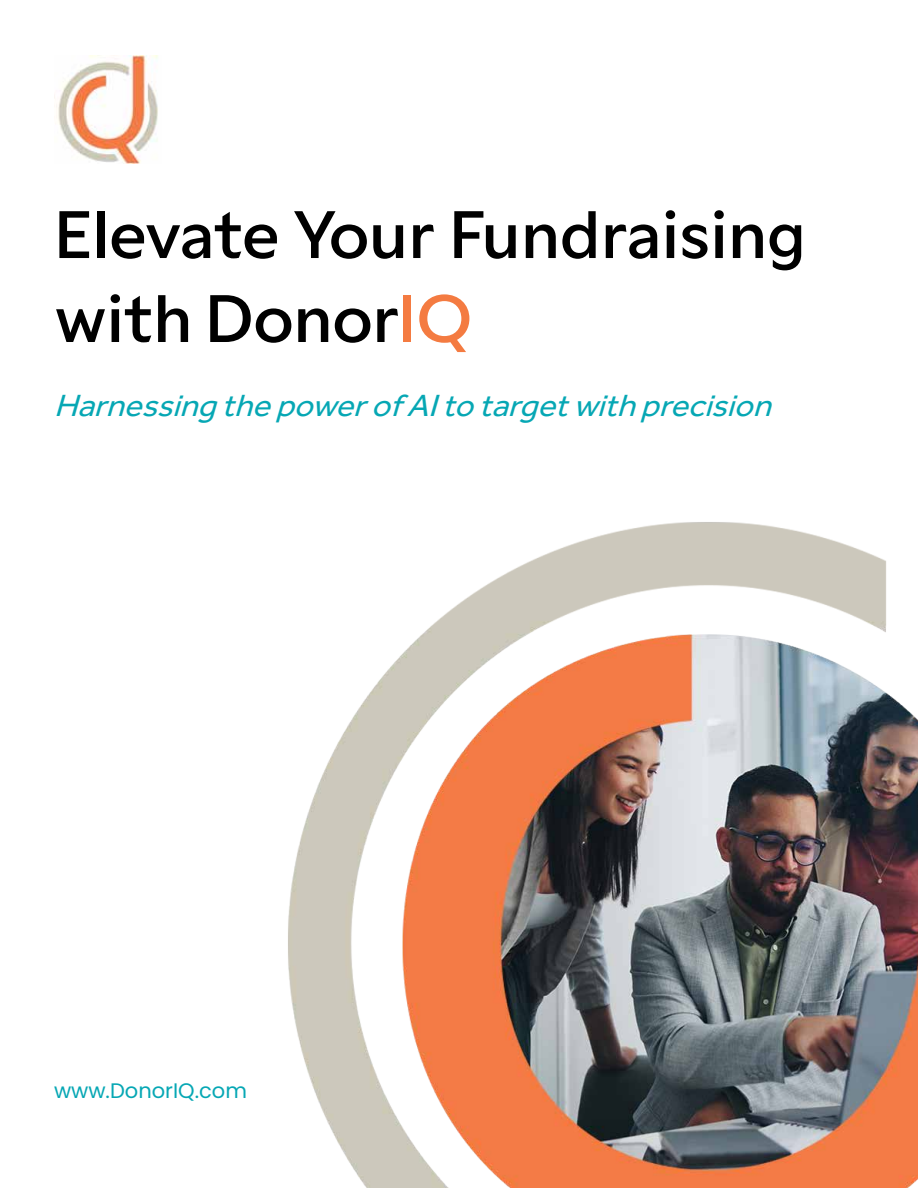
<style>
.page{position:relative;width:918px;height:1188px;background:#fff}
.page>*{position:absolute;margin:0;border:0;box-sizing:border-box;transform-origin:0 0}
.t1{font:64.5px/84px "Gamay";letter-spacing:-.005em;color:#000;scale:1.05 1}
.t2{font:italic 31.5px "Effra CC";color:#06a7b4;scale:1.05 1}
.t3{font:21px "Poppins";color:#06a7b4}
.s1{color:#f47b41}
</style>
<div class="page">
<img style="left:54px;top:56px;width:104px;height:107px">
<img style="left:288px;top:522px;width:630px;height:666px">
<h1 class="t1" style="left:54px;top:188px;width:718px">Elevate Your Fundraising with Donor<span class="s1">IQ</span></h1>
<p class="t2" style="left:54px;top:386px;width:696px">Harnessingthepowerof AItotargetwithprecision</p>
<p class="t3" style="left:54px;top:1078px;width:195px">www.DonorIQ.com</p>
</div>
